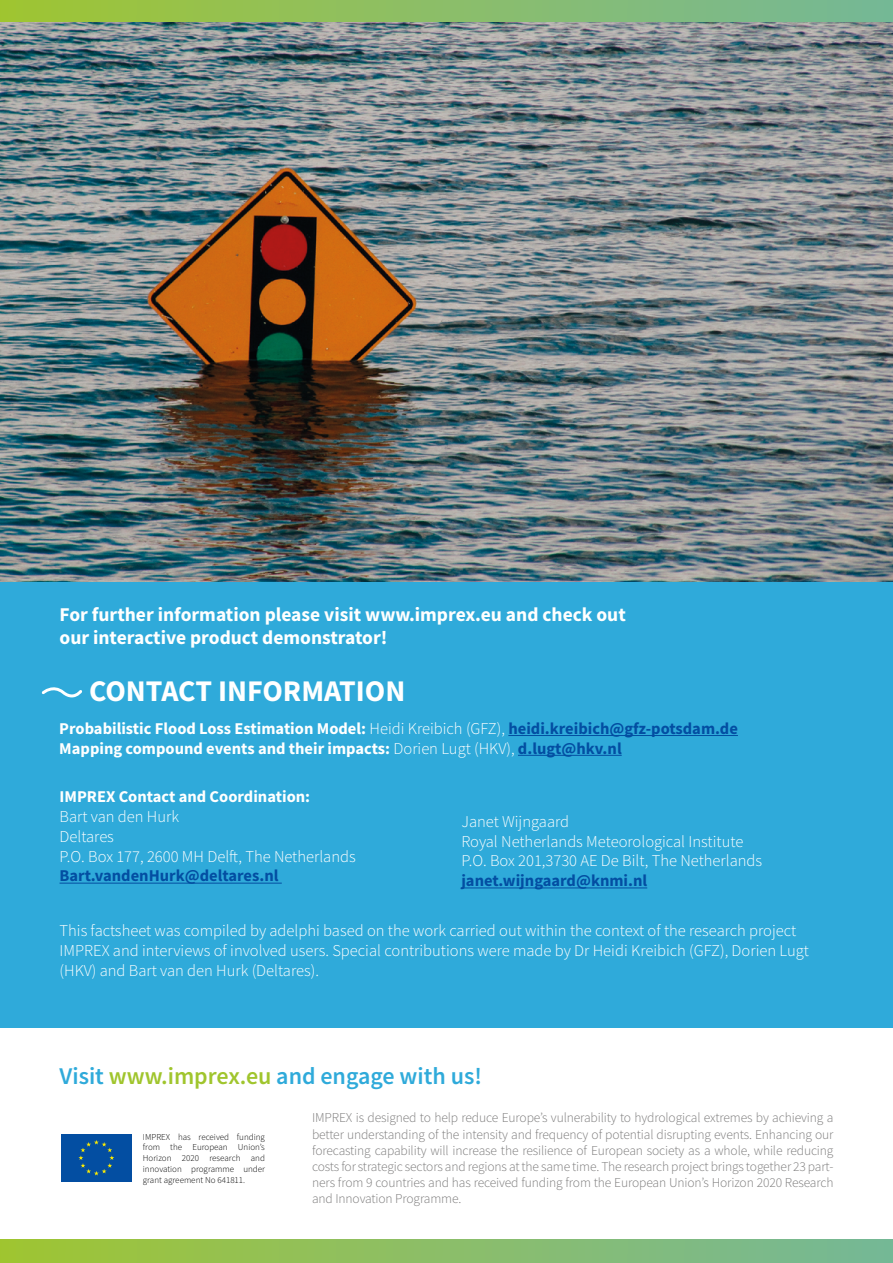
<style>
.page{position:relative;width:893px;height:1263px;background:#fff}
.page>*{position:absolute;margin:0;border:0;box-sizing:border-box;transform-origin:0 0}
.t1{font:700 30px "Source Sans Pro";color:#fff}
.t2{font:600 24px "Source Sans Pro";color:#2faada}
.t3{font:700 19.5px/23.4px "Source Sans Pro";color:#fff}
.t4{font:300 16.5px/19.8px "Source Sans Pro";color:#fff}
.t5{font:700 16.5px/19.8px "Source Sans Pro";color:#fff}
.t6{font:700 16.5px "Source Sans Pro";color:#034ea2}
.t7{font:300 13.5px/16.2px "Source Sans Pro";letter-spacing:-.01em;color:#7c7b7b;text-align:justify}
.t8{font:300 9px/10.8px "Source Sans Pro";color:#000;text-align:justify}
.s1{font-weight:300}
.s2{color:#034ea2}
.s3{color:#a0c52d}
</style>
<div class="page">
<div style="left:0;top:0;width:893px;height:23px;background:linear-gradient(to right,#a0c534,#75b899)"></div>
<div style="left:0;top:1239px;width:893px;height:24px;background:linear-gradient(to right,#a0c534,#75b899)"></div>
<div style="left:60px;top:1133px;width:73px;height:50px;background:#034ea2"></div>
<svg style="left:78px;top:1140px;width:36px;height:35px"></svg>
<div style="left:0;top:580px;width:893px;height:448px;background:#2faada"></div>
<hr style="left:60px;top:883px;width:222px;height:1px;background:#034ea2">
<hr style="left:461px;top:887px;width:186px;height:1px;background:#034ea2">
<hr style="left:508px;top:735px;width:230px;height:1px;background:#034ea2">
<hr style="left:518px;top:755px;width:104px;height:1px;background:#034ea2">
<svg style="left:42px;top:687px;width:40px;height:10px"></svg>
<img style="left:0;top:23px;width:893px;height:558px">
<h3 class="t3" style="left:60px;top:602px;width:568px">For further information please visit www.imprex.eu and check out our interactive product demonstrator!</h3>
<h1 class="t1" style="left:89px;top:671px;width:318px">CONTACT INFORMATION</h1>
<p class="t5" style="left:59px;top:718px;width:680px">Probabilistic Flood Loss Estimation Model: <span class="s1">Heidi Kreibich (GFZ),</span> <span class="s2">heidi.kreibich@gfz-potsdam.de<br></span>Mapping compound events and their impacts: <span class="s1">Dorien Lugt (HKV),</span> <span class="s2">d.lugt@hkv.nl</span></p>
<p class="t5" style="left:60px;top:787px;width:252px">IMPREX Contact and Coordination:</p>
<p class="t4" style="left:60px;top:807px;width:298px">Bart van den Hurk<br>Deltares<br>P.O. Box 177, 2600 MH Delft, The Netherlands</p>
<p class="t6" style="left:60px;top:865px;width:220px">Bart.vandenHurk@deltares.nl</p>
<p class="t4" style="left:461px;top:811px;width:302px">Janet Wijngaard<br>Royal Netherlands Meteorological Institute<br>P.O. Box 201,3730 AE De Bilt, The Netherlands</p>
<p class="t6" style="left:461px;top:870px;width:187px">janet.wijngaard@knmi.nl</p>
<p class="t4" style="left:60px;top:921px;width:751px">This factsheet was compiled by adelphi based on the work carried out within the context of the research project<br>IMPREX and interviews of involved users. Special contributions were made by Dr Heidi Kreibich (GFZ), Dorien Lugt (HKV) and Bart van den Hurk (Deltares).</p>
<h2 class="t2" style="left:60px;top:1060px;width:424px">Visit <span class="s3">www.imprex.eu</span> and engage with us!</h2>
<p class="t8" style="left:143px;top:1131px;width:124px">IMPREX has received funding from the European Union’s Horizon 2020 research and innovation programme under grant agreement No 641811.</p>
<p class="t7" style="left:312px;top:1110px;width:523px">IMPREX is designed to help reduce Europe’s vulnerability to hydrological extremes by achieving a better understanding of the intensity and frequency of potential disrupting events. Enhancing our forecasting capability will increase the resilience of European society as a whole, while reducing costs for strategic sectors and regions at the same time. The research project brings together 23 part&shy;ners from 9 countries and has received funding from the European Union’s Horizon 2020 Research and Innovation Programme.</p>
</div>
